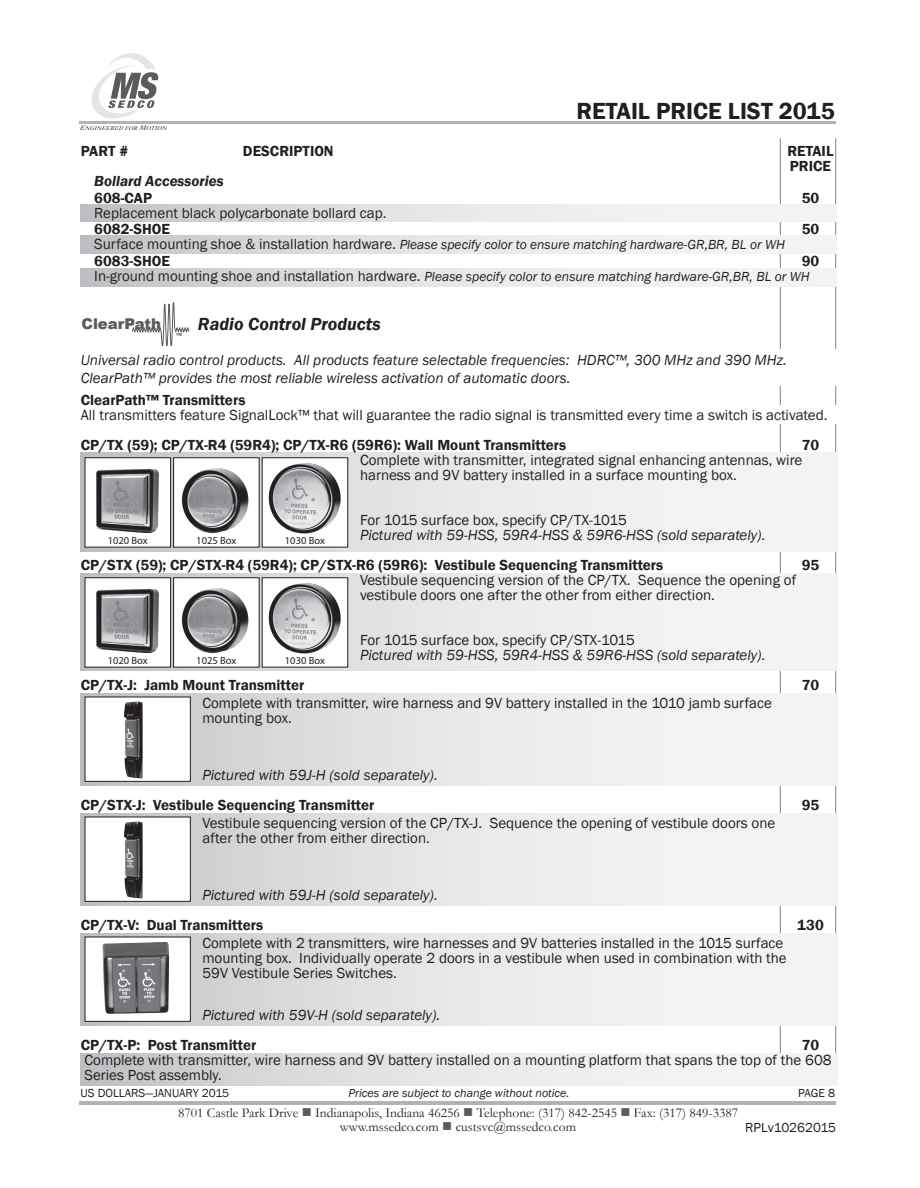
<style>
.page{position:relative;width:920px;height:1188px;background:#fff}
.page>*{position:absolute;margin:0;border:0;box-sizing:border-box;transform-origin:0 0}
.t1{font:600 24px "Franklin Gothic";color:#231f20}
.t2{font:italic 600 18px "Franklin Gothic";color:#231f20}
.t3{font:15px/15px "Franklin Gothic";color:#231f20}
.t4{font:italic 15px/18px "Franklin Gothic";color:#231f20}
.t5{font:600 15px/15px "Franklin Gothic";color:#231f20}
.t6{font:italic 600 15px "Franklin Gothic";color:#231f20}
.t7{font:900 14.85px "Arial";color:#5b5b5e}
.t8{font:italic 13.5px "Franklin Gothic";color:#231f20}
.t9{font:13.5px/13.5px "Garamond";color:#231f20;text-align:center}
.t10{font:13.5px "Franklin Gothic";color:#231f20}
.t11{font:italic 12px "Franklin Gothic";color:#231f20}
.t12{font:12px "Franklin Gothic";color:#231f20}
.t13{font:10.5px "Myriad";color:#231f20}
.t14{font:900 6.75px "Arial";color:#5b5b5e}
.s1{font-style:normal;font-size:15px}
.s2{color:#5b5b5e}
</style>
<div class="page">
<hr style="left:835px;top:138px;width:1px;height:943px;background:#808285">
<hr style="left:779px;top:138px;width:1px;height:943px;background:#808285">
<div style="left:80px;top:269px;width:756px;height:17px;background:linear-gradient(to right,#c8c9cb,#fcfdfe)"></div>
<div style="left:80px;top:236px;width:756px;height:17px;background:linear-gradient(to right,#c8c9cb,#fcfdfe)"></div>
<div style="left:80px;top:204px;width:756px;height:18px;background:linear-gradient(to right,#c8c9cb,#fcfdfe)"></div>
<hr style="left:79px;top:122px;width:756px;height:2px;background:#b2b3b7">
<hr style="left:79px;top:1101px;width:756px;height:3px;background:#b2b3b7">
<svg style="left:79px;top:53px;width:89px;height:77px"></svg>
<div style="left:81px;top:350px;width:763px;height:36px;background:#fff"></div>
<div style="left:83px;top:406px;width:761px;height:18px;background:#fff"></div>
<div style="left:81px;top:933px;width:756px;height:93px;background:linear-gradient(to right,#c8c9cb,#fcfdfe)"></div>
<div style="left:81px;top:1053px;width:756px;height:33px;background:linear-gradient(to right,#c8c9cb,#fcfdfe)"></div>
<div style="left:85px;top:937px;width:106px;height:85px;background:#fff;border:1px solid #231f20"></div>
<div style="left:81px;top:813px;width:756px;height:93px;background:linear-gradient(to right,#c8c9cb,#fcfdfe)"></div>
<div style="left:85px;top:817px;width:106px;height:85px;background:#fff;border:1px solid #231f20"></div>
<svg style="left:81px;top:573px;width:755px;height:98px"></svg>
<div style="left:81px;top:693px;width:756px;height:93px;background:linear-gradient(to right,#c8c9cb,#fcfdfe)"></div>
<div style="left:85px;top:697px;width:106px;height:85px;background:#fff;border:1px solid #231f20"></div>
<svg style="left:81px;top:453px;width:756px;height:98px"></svg>
<div style="left:85px;top:457px;width:86px;height:90px;background:#fff;border:1px solid #231f20"></div>
<div style="left:173px;top:457px;width:86px;height:90px;background:#fff;border:1px solid #231f20"></div>
<div style="left:262px;top:457px;width:86px;height:90px;background:#fff;border:1px solid #231f20"></div>
<img style="left:102px;top:942px;width:67px;height:72px">
<svg style="left:131px;top:302px;width:59px;height:44px"></svg>
<img style="left:124px;top:701px;width:19px;height:78px">
<img style="left:124px;top:821px;width:19px;height:78px">
<div style="left:85px;top:577px;width:86px;height:90px;background:#fff;border:1px solid #231f20"></div>
<div style="left:173px;top:577px;width:86px;height:90px;background:#fff;border:1px solid #231f20"></div>
<div style="left:262px;top:577px;width:86px;height:90px;background:#fff;border:1px solid #231f20"></div>
<img style="left:268px;top:463px;width:73px;height:70px">
<img style="left:181px;top:468px;width:68px;height:66px">
<img style="left:96px;top:468px;width:63px;height:65px">
<img style="left:268px;top:583px;width:73px;height:70px">
<img style="left:181px;top:588px;width:68px;height:66px">
<img style="left:96px;top:588px;width:63px;height:65px">
<h1 class="t1" style="left:576px;top:96px;width:260px">RETAIL PRICE LIST 2015</h1>
<p class="t5" style="left:81px;top:144px;width:49px">PART #</p>
<p class="t5" style="left:243px;top:144px;width:92px">DESCRIPTION</p>
<p class="t5" style="left:787px;top:144px;width:48px">RETAIL<br>PRICE</p>
<p class="t6" style="left:94px;top:172px;width:131px">Bollard Accessories</p>
<p class="t5" style="left:94px;top:191px;width:59px">608-CAP</p>
<p class="t5" style="left:801px;top:191px;width:19px">50</p>
<p class="t3" style="left:94px;top:206px;width:294px">Replacement black polycarbonate bollard cap.</p>
<p class="t5" style="left:94px;top:222px;width:77px">6082-SHOE</p>
<p class="t5" style="left:801px;top:222px;width:19px">50</p>
<p class="t8" style="left:94px;top:237px;width:692px"><span class="s1">Surface mounting shoe &amp; installation hardware.</span> Please specify color to ensure matching hardware-GR,BR, BL or WH</p>
<p class="t5" style="left:94px;top:254px;width:77px">6083-SHOE</p>
<p class="t5" style="left:801px;top:254px;width:19px">90</p>
<p class="t8" style="left:94px;top:268px;width:716px"><span class="s1">In-ground mounting shoe and installation hardware.</span> Please specify color to ensure matching hardware-GR,BR, BL or WH</p>
<p class="t2" style="left:198px;top:313px;width:184px">Radio Control Products</p>
<p class="t4" style="left:81px;top:351px;width:707px">Universal radio control products. All products feature selectable frequencies: HDRC™, 300 MHz and 390 MHz.<br>ClearPath™ provides the most reliable wireless activation of automatic doors.</p>
<p class="t5" style="left:81px;top:393px;width:166px">ClearPath™ Transmitters</p>
<p class="t3" style="left:81px;top:408px;width:748px">All transmitters feature SignalLock™ that will guarantee the radio signal is transmitted every time a switch is activated.</p>
<p class="t5" style="left:81px;top:438px;width:487px">CP/TX (59); CP/TX-R4 (59R4); CP/TX-R6 (59R6): Wall Mount Transmitters</p>
<p class="t5" style="left:801px;top:438px;width:19px">70</p>
<p class="t3" style="left:360px;top:453px;width:444px">Complete with transmitter, integrated signal enhancing antennas, wire harness and 9V battery installed in a surface mounting box.</p>
<p class="t3" style="left:360px;top:513px;width:268px">For 1015 surface box, specify CP/TX-1015</p>
<p class="t4" style="left:360px;top:527px;width:407px">Pictured with 59-HSS, 59R4-HSS &amp; 59R6-HSS (sold separately).</p>
<p class="t5" style="left:81px;top:558px;width:584px">CP/STX (59); CP/STX-R4 (59R4); CP/STX-R6 (59R6): Vestibule Sequencing Transmitters</p>
<p class="t5" style="left:801px;top:558px;width:19px">95</p>
<p class="t3" style="left:360px;top:573px;width:437px">Vestibule sequencing version of the CP/TX. Sequence the opening of vestibule doors one after the other from either direction.</p>
<p class="t3" style="left:360px;top:633px;width:276px">For 1015 surface box, specify CP/STX-1015</p>
<p class="t4" style="left:360px;top:647px;width:407px">Pictured with 59-HSS, 59R4-HSS &amp; 59R6-HSS (sold separately).</p>
<p class="t5" style="left:81px;top:678px;width:225px">CP/TX-J: Jamb Mount Transmitter</p>
<p class="t5" style="left:801px;top:678px;width:19px">70</p>
<p class="t3" style="left:202px;top:696px;width:570px">Complete with transmitter, wire harness and 9V battery installed in the 1010 jamb surface mounting box.</p>
<p class="t7" style="left:81px;top:313px;width:81px">ClearPath</p>
<p class="t14" style="left:176px;top:331px;width:8px">™</p>
<p class="t13" style="left:108px;top:535px;width:41px">1020 Box</p>
<p class="t13" style="left:196px;top:535px;width:41px">1025 Box</p>
<p class="t13" style="left:285px;top:535px;width:41px">1030 Box</p>
<p class="t13" style="left:108px;top:655px;width:41px">1020 Box</p>
<p class="t13" style="left:196px;top:655px;width:41px">1025 Box</p>
<p class="t13" style="left:285px;top:655px;width:41px">1030 Box</p>
<p class="t4" style="left:202px;top:767px;width:237px">Pictured with 59J-H (sold separately).</p>
<p class="t5" style="left:81px;top:798px;width:295px">CP/STX-J: Vestibule Sequencing Transmitter</p>
<p class="t5" style="left:801px;top:798px;width:19px">95</p>
<p class="t3" style="left:202px;top:816px;width:574px">Vestibule sequencing version of the CP/TX-J. Sequence the opening of vestibule doors one after the other from either direction.</p>
<p class="t4" style="left:202px;top:887px;width:237px">Pictured with 59J-H (sold separately).</p>
<p class="t5" style="left:81px;top:918px;width:184px">CP/TX-V: Dual Transmitters</p>
<p class="t5" style="left:796px;top:918px;width:28px">130</p>
<p class="t3" style="left:202px;top:936px;width:585px">Complete with 2 transmitters, wire harnesses and 9V batteries installed in the 1015 surface mounting box. Individually operate 2 doors in a vestibule when used in combination with the<br>59V Vestibule Series Switches.</p>
<p class="t4" style="left:202px;top:1007px;width:239px">Pictured with 59V-H (sold separately).</p>
<p class="t5" style="left:81px;top:1038px;width:177px">CP/TX-P: Post Transmitter</p>
<p class="t5" style="left:801px;top:1038px;width:19px">70</p>
<p class="t3" style="left:84px;top:1053px;width:748px">Complete with transmitter, wire harness and 9V battery installed on a mounting platform that spans the top of the 608<br>Series Post assembly.</p>
<p class="t12" style="left:81px;top:1086px;width:150px">US DOLLARS—JANUARY 2015</p>
<p class="t11" style="left:348px;top:1086px;width:222px">Prices are subject to change without notice.</p>
<p class="t12" style="left:798px;top:1086px;width:38px">PAGE 8</p>
<p class="t9" style="left:178px;top:1106px;width:561px">8701 Castle Park Drive <span class="s2">■</span> Indianapolis, Indiana 46256 <span class="s2">■</span> Telephone: (317) 842-2545 <span class="s2">■</span> Fax: (317) 849-3387 www.mssedco.com <span class="s2">■</span> custsvc@mssedco.com</p>
<p class="t10" style="left:745px;top:1119px;width:92px">RPLv10262015</p>
</div>
